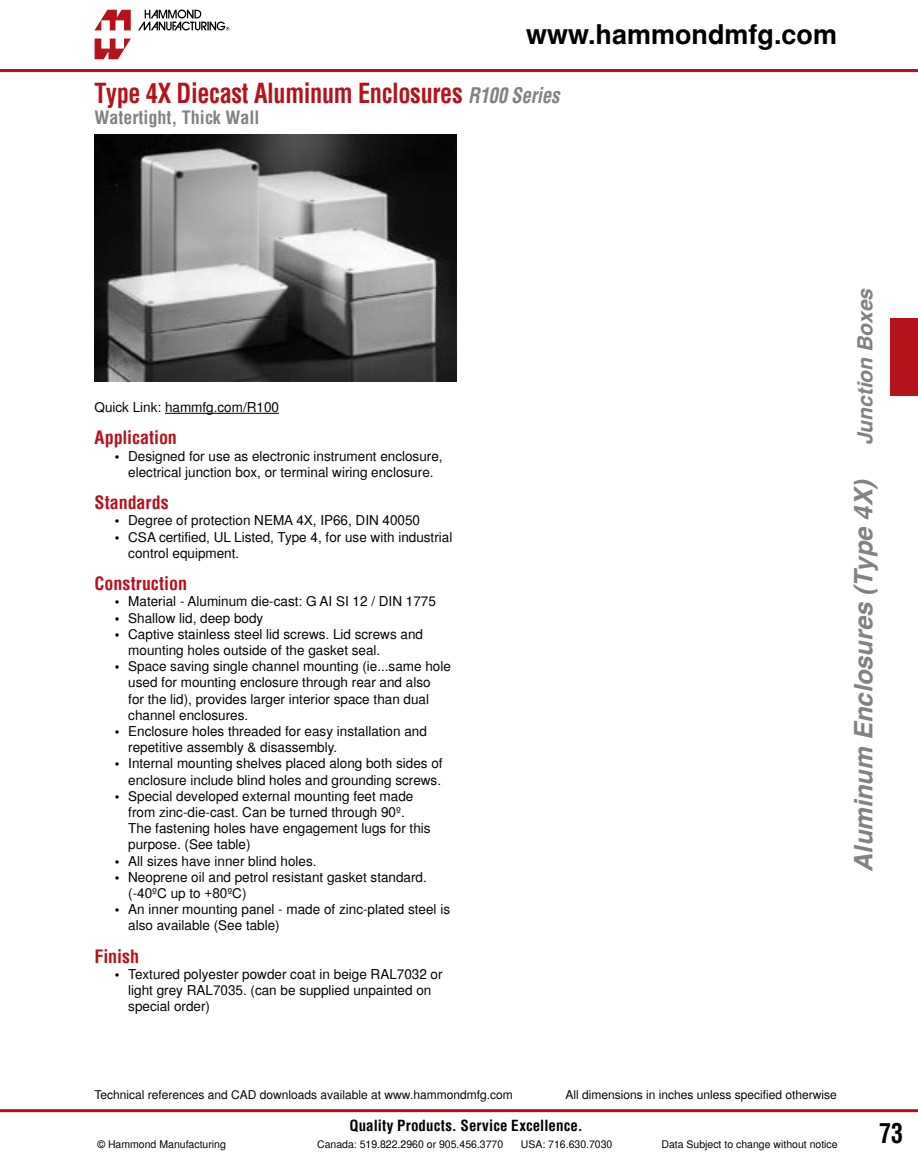
<style>
.page{position:relative;width:918px;height:1161px;background:#fff}
.page>*{position:absolute;margin:0;border:0;box-sizing:border-box;transform-origin:0 0}
.t1{font:700 condensed 27px "Helvetica";letter-spacing:-.015em;color:#b5121b;scale:.9 1}
.t2{font:700 27px "Helvetica";color:#000}
.t3{font:700 condensed 27px "Helvetica";color:#000;scale:.9 1}
.t4{font:italic 700 25.5px "Helvetica";color:#808285}
.t5{font:italic 700 21px "Helvetica";color:#808285}
.t6{font:700 condensed 18px "Helvetica";color:#b5121b}
.t7{font:700 condensed 18px "Helvetica";color:#808285}
.t8{font:700 condensed 15px "Helvetica";letter-spacing:.005em;color:#000}
.t9{font:13.5px/16.2px "Helvetica";color:#000}
.t10{font:12px "Helvetica";color:#000}
.t11{font:10.5px "Helvetica";color:#000}
.s1{font-style:italic;font-size:21px;color:#808285}
</style>
<div class="page">
<hr style="left:0;top:1109px;width:918px;height:3px;background:#b5121b">
<svg style="left:94px;top:10px;width:37px;height:20px"></svg>
<svg style="left:95px;top:39px;width:36px;height:20px"></svg>
<svg style="left:138px;top:10px;width:91px;height:21px"></svg>
<hr style="left:0;top:69px;width:918px;height:3px;background:#b5121b">
<div style="left:890px;top:318px;width:28px;height:78px;background:#b5121b"></div>
<hr style="left:165px;top:413px;width:114px;height:1px;background:#000">
<img style="left:94px;top:134px;width:363px;height:247px">
<h1 class="t2" style="left:526px;top:19px;width:313px">www.hammondmfg.com</h1>
<h1 class="t1" style="left:94px;top:75px;width:518px">Type 4X Diecast Aluminum Enclosures <span class="s1">R100 Series</span></h1>
<h3 class="t7" style="left:94px;top:106px;width:166px">Watertight, Thick Wall</h3>
<p class="t9" style="left:94px;top:399px;width:186px">Quick Link: hammfg.com/R100</p>
<h3 class="t6" style="left:94px;top:426px;width:84px">Application</h3>
<p class="t9" style="left:115px;top:448px;width:329px;text-align:center">• Designed for use as electronic instrument enclosure, electrical junction box, or terminal wiring enclosure.</p>
<h3 class="t6" style="left:94px;top:491px;width:76px">Standards</h3>
<p class="t9" style="left:115px;top:512px;width:307px">• Degree of protection NEMA 4X, IP66, DIN 40050</p>
<p class="t9" style="left:128px;top:529px;width:326px;text-indent:-14px">• CSA certified, UL Listed, Type 4, for use with industrial control equipment.</p>
<h3 class="t6" style="left:94px;top:572px;width:94px">Construction</h3>
<p class="t9" style="left:115px;top:593px;width:323px">• Material - Aluminum die-cast: G AI SI 12 / DIN 1775</p>
<p class="t9" style="left:115px;top:610px;width:150px">• Shallow lid, deep body</p>
<p class="t9" style="left:128px;top:626px;width:296px;text-indent:-14px">• Captive stainless steel lid screws. Lid screws and mounting holes outside of the gasket seal.</p>
<p class="t9" style="left:128px;top:658px;width:324px;text-indent:-14px">• Space saving single channel mounting (ie...same hole used for mounting enclosure through rear and also<br>for the lid), provides larger interior space than dual channel enclosures.</p>
<p class="t9" style="left:128px;top:723px;width:300px;text-indent:-14px">• Enclosure holes threaded for easy installation and repetitive assembly &amp; disassembly.</p>
<p class="t9" style="left:115px;top:755px;width:329px;text-align:right">• Internal mounting shelves placed along both sides of enclosure include blind holes and grounding screws.</p>
<p class="t9" style="left:128px;top:788px;width:304px;text-indent:-14px">• Special developed external mounting feet made from zinc-die-cast. Can be turned through 90º.<br>The fastening holes have engagement lugs for this purpose. (See table)</p>
<p class="t9" style="left:115px;top:853px;width:201px">• All sizes have inner blind holes.</p>
<p class="t9" style="left:128px;top:869px;width:298px;text-indent:-14px">• Neoprene oil and petrol resistant gasket standard. (-40ºC up to +80ºC)</p>
<p class="t9" style="left:128px;top:901px;width:323px;text-indent:-14px">• An inner mounting panel - made of zinc-plated steel is also available (See table)</p>
<h3 class="t6" style="left:94px;top:944px;width:46px">Finish</h3>
<p class="t9" style="left:128px;top:966px;width:316px;text-indent:-14px">• Textured polyester powder coat in beige RAL7032 or light grey RAL7035. (can be supplied unpainted on special order)</p>
<h3 class="t5" style="left:852px;top:445px;width:158px;rotate:-90deg">Junction Boxes</h3>
<h2 class="t4" style="left:848px;top:872px;width:394px;rotate:-90deg">Aluminum Enclosures (Type 4X)</h2>
<p class="t10" style="left:94px;top:1088px;width:420px">Technical references and CAD downloads available at www.hammondmfg.com</p>
<p class="t10" style="left:566px;top:1088px;width:273px">All dimensions in inches unless specified otherwise</p>
<p class="t8" style="left:350px;top:1115px;width:235px">Quality Products. Service Excellence.</p>
<p class="t11" style="left:97px;top:1139px;width:130px">© Hammond Manufacturing</p>
<p class="t11" style="left:317px;top:1139px;width:188px">Canada: 519.822.2960 or 905.456.3770</p>
<p class="t11" style="left:521px;top:1139px;width:93px">USA: 716.630.7030</p>
<p class="t11" style="left:661px;top:1139px;width:178px">Data Subject to change without notice</p>
<h1 class="t3" style="left:879px;top:1116px;width:28px">73</h1>
</div>
